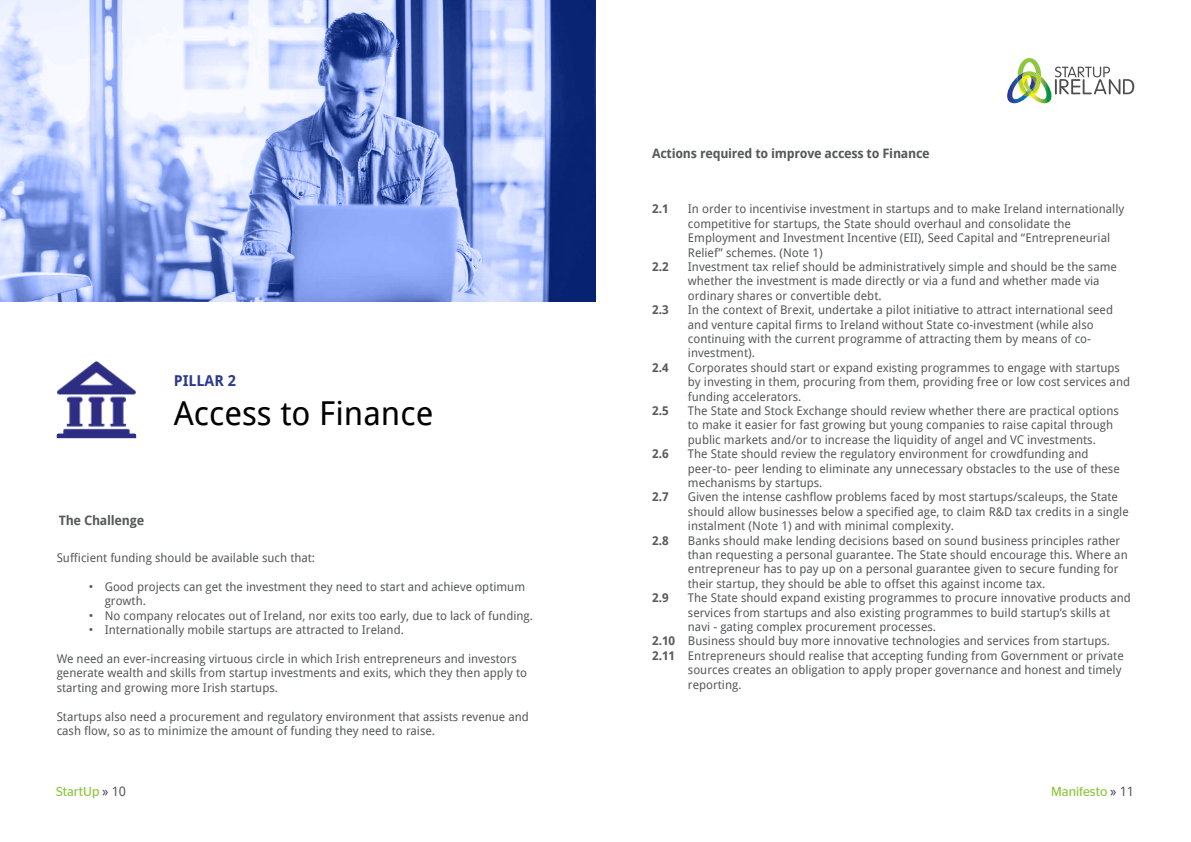
<style>
.page{position:relative;width:1191px;height:842px;background:#fff}
.page>*{position:absolute;margin:0;border:0;box-sizing:border-box;transform-origin:0 0}
.t1{font:33px "Droid Sans";color:#000}
.t2{font:700 15px "Droid Sans";color:#2b3990}
.t3{font:700 13px "Droid Sans";letter-spacing:-.02em;color:#58595b}
.t4{font:13px "Stag Sans";color:#8dc63f}
.t5{font:12px/14.4px "Droid Sans";color:#58595b}
.t6{font:700 12px "Droid Sans";color:#58595b}
.s1{font-weight:700}
.s2{color:#58595b}
.s3{font-family:"Droid Sans";color:#58595b}
</style>
<div class="page">
<svg style="left:1007px;top:58px;width:127px;height:45px"></svg>
<img style="left:0;top:0;width:595px;height:302px">
<img style="left:57px;top:361px;width:80px;height:77px">
<p class="t2" style="left:174px;top:372px;width:64px">PILLAR 2</p>
<h1 class="t1" style="left:174px;top:394px;width:261px">Access to Finance</h1>
<p class="t3" style="left:59px;top:513px;width:87px">The Challenge</p>
<p class="t5" style="left:57px;top:551px;width:260px">Sufficient funding should be available such that:</p>
<p class="t5" style="left:105px;top:580px;width:422px;text-indent:-16px">• Good projects can get the investment they need to start and achieve optimum growth.</p>
<p class="t5" style="left:89px;top:608px;width:446px">• No company relocates out of Ireland, nor exits too early, due to lack of funding.</p>
<p class="t5" style="left:89px;top:623px;width:317px">• Internationally mobile startups are attracted to Ireland.</p>
<p class="t5" style="left:57px;top:652px;width:472px">We need an ever-increasing virtuous circle in which Irish entrepreneurs and investors generate wealth and skills from startup investments and exits, which they then apply to starting and growing more Irish startups.</p>
<p class="t5" style="left:57px;top:709px;width:474px">Startups also need a procurement and regulatory environment that assists revenue and cash flow, so as to minimize the amount of funding they need to raise.</p>
<p class="t3" style="left:652px;top:146px;width:279px">Actions required to improve access to Finance</p>
<p class="t6" style="left:652px;top:202px;width:18px">2.1</p>
<p class="t5" style="left:688px;top:202px;width:438px">In order to incentivise investment in startups and to make Ireland internationally competitive for startups, the State should overhaul and consolidate the Employment and Investment Incentive (EII), Seed Capital and “Entrepreneurial Relief” schemes. (Note 1)</p>
<p class="t6" style="left:652px;top:260px;width:18px">2.2</p>
<p class="t5" style="left:688px;top:260px;width:430px">Investment tax relief should be administratively simple and should be the same whether the investment is made directly or via a fund and whether made via ordinary shares or convertible debt.</p>
<p class="t6" style="left:652px;top:303px;width:18px">2.3</p>
<p class="t5" style="left:688px;top:303px;width:426px">In the context of Brexit, undertake a pilot initiative to attract international seed and venture capital firms to Ireland without State co-investment (while also continuing with the current programme of attracting them by means of co&shy;investment).</p>
<p class="t6" style="left:652px;top:361px;width:18px">2.4</p>
<p class="t5" style="left:688px;top:360px;width:444px">Corporates should start or expand existing programmes to engage with startups by investing in them, procuring from them, providing free or low cost services and funding accelerators.</p>
<p class="t6" style="left:652px;top:404px;width:18px">2.5</p>
<p class="t5" style="left:688px;top:404px;width:432px">The State and Stock Exchange should review whether there are practical options to make it easier for fast growing but young companies to raise capital through public markets and/or to increase the liquidity of angel and VC investments.</p>
<p class="t6" style="left:652px;top:447px;width:18px">2.6</p>
<p class="t5" style="left:688px;top:447px;width:433px">The State should review the regulatory environment for crowdfunding and peer-to- peer lending to eliminate any unnecessary obstacles to the use of these mechanisms by startups.</p>
<p class="t6" style="left:652px;top:490px;width:18px">2.7</p>
<p class="t5" style="left:688px;top:490px;width:442px">Given the intense cashflow problems faced by most startups/scaleups, the State should allow businesses below a specified age, to claim R&amp;D tax credits in a single instalment (Note 1) and with minimal complexity.</p>
<p class="t6" style="left:652px;top:533px;width:18px">2.8</p>
<p class="t5" style="left:688px;top:533px;width:441px">Banks should make lending decisions based on sound business principles rather than requesting a personal guarantee. The State should encourage this. Where an entrepreneur has to pay up on a personal guarantee given to secure funding for their startup, they should be able to offset this against income tax.</p>
<p class="t6" style="left:652px;top:591px;width:18px">2.9</p>
<p class="t5" style="left:688px;top:591px;width:444px">The State should expand existing programmes to procure innovative products and</p>
<p class="t5" style="left:688px;top:605px;width:424px">services from startups and also existing programmes to build startup’s skills at</p>
<p class="t5" style="left:688px;top:620px;width:250px">navi - gating complex procurement processes.</p>
<p class="t5" style="left:652px;top:634px;width:459px"><span class="s1">2.10</span> Business should buy more innovative technologies and services from startups.</p>
<p class="t5" style="left:652px;top:648px;width:473px"><span class="s1">2.11</span> Entrepreneurs should realise that accepting funding from Government or private</p>
<p class="t5" style="left:688px;top:663px;width:435px">sources creates an obligation to apply proper governance and honest and timely</p>
<p class="t5" style="left:688px;top:677px;width:55px">reporting.</p>
<p class="t4" style="left:56px;top:784px;width:72px">StartUp <span class="s2">»</span> <span class="s3">10</span></p>
<p class="t4" style="left:1051px;top:784px;width:84px">Manifesto <span class="s2">»</span> <span class="s3">11</span></p>
</div>
